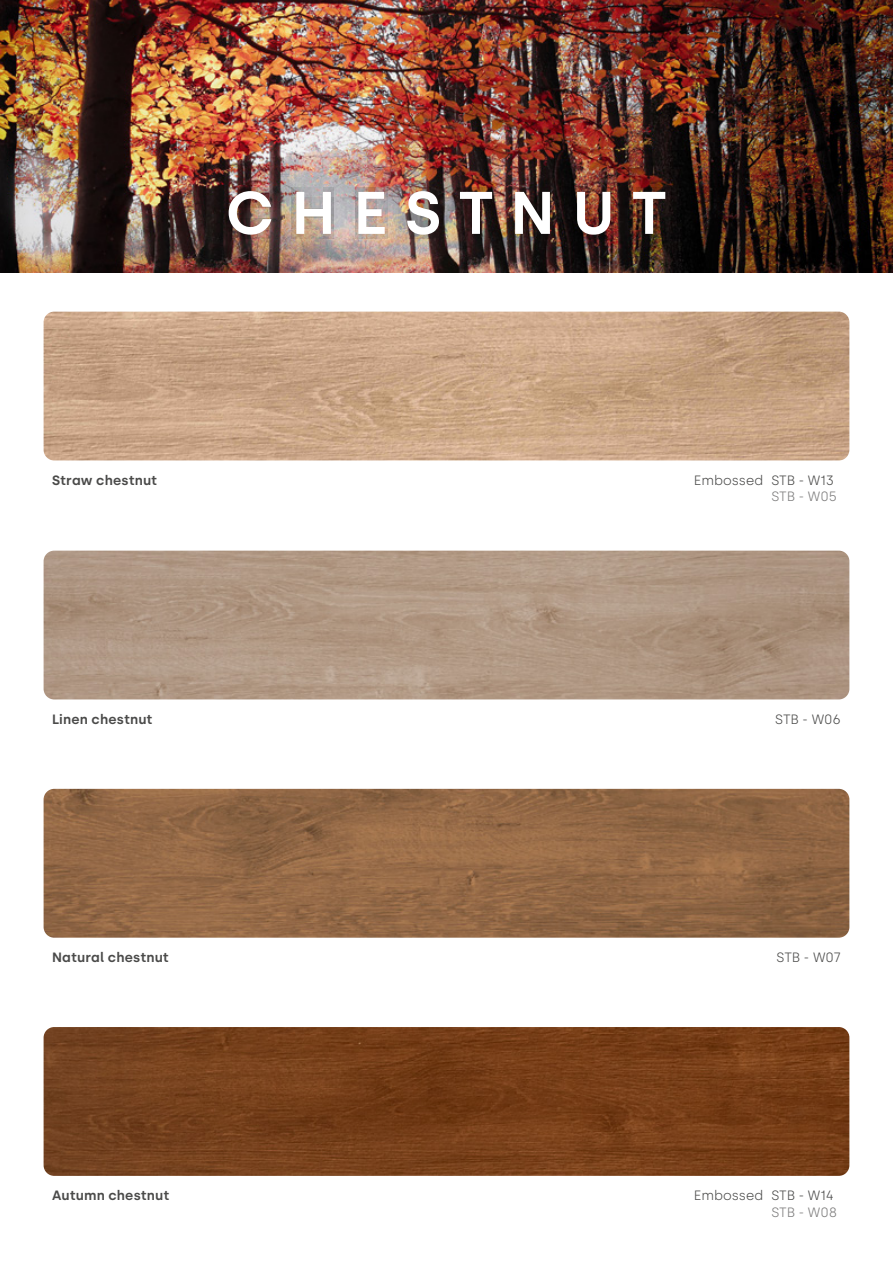
<style>
.page{position:relative;width:893px;height:1263px;background:#fff}
.page>*{position:absolute;margin:0;border:0;box-sizing:border-box;transform-origin:0 0}
.t1{font:600 60px "Silka";letter-spacing:.295em;color:#fff}
.t2{font:600 13.5px "Silka";letter-spacing:.01em;color:#4a4a49}
.t3{font:300 13.5px "Silka";letter-spacing:-.01em;color:#4a4a49}
.t4{font:300 13.5px "Silka";letter-spacing:-.01em;color:#7c7b7b}
</style>
<div class="page">
<img style="left:0;top:0;width:893px;height:272px">
<div style="left:221px;top:183px;width:452px;height:59px;background:#000;opacity:.3"></div>
<img style="left:44px;top:312px;width:805px;height:148px">
<img style="left:44px;top:551px;width:805px;height:148px">
<img style="left:44px;top:789px;width:805px;height:149px">
<img style="left:44px;top:1027px;width:805px;height:149px">
<h1 class="t1" style="left:226px;top:177px;width:442px">CHESTNUT</h1>
<p class="t2" style="left:52px;top:472px;width:107px">Straw chestnut</p>
<p class="t3" style="left:694px;top:472px;width:71px">Embossed</p>
<p class="t3" style="left:771px;top:472px;width:64px">STB - W13</p>
<p class="t4" style="left:771px;top:489px;width:67px">STB - W05</p>
<p class="t2" style="left:52px;top:711px;width:102px">Linen chestnut</p>
<p class="t3" style="left:775px;top:711px;width:67px">STB - W06</p>
<p class="t2" style="left:52px;top:949px;width:118px">Natural chestnut</p>
<p class="t3" style="left:776px;top:949px;width:66px">STB - W07</p>
<p class="t2" style="left:52px;top:1187px;width:119px">Autumn chestnut</p>
<p class="t3" style="left:694px;top:1188px;width:71px">Embossed</p>
<p class="t3" style="left:771px;top:1188px;width:64px">STB - W14</p>
<p class="t4" style="left:771px;top:1204px;width:67px">STB - W08</p>
</div>
